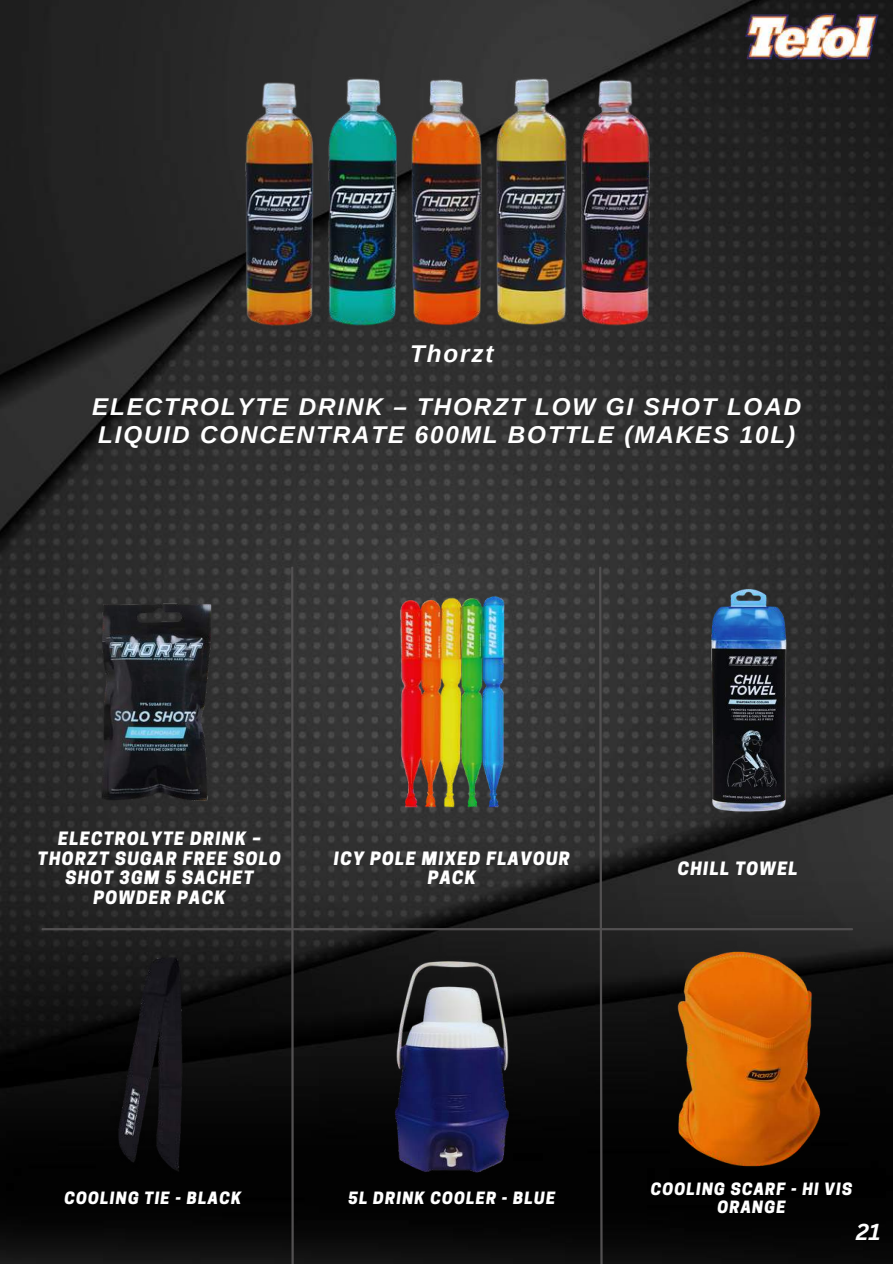
<style>
.page{position:relative;width:893px;height:1264px;background:#fff}
.page>*{position:absolute;margin:0;border:0;box-sizing:border-box;transform-origin:0 0}
.t1{font:italic 700 24.3px/52.8px "Arimo";letter-spacing:.075em;color:#fff;text-align:center}
.t2{font:italic 700 22.5px "Canva Sans";color:#fff}
.t3{font:italic 800 17.25px/19.5px "Cooper Hewitt";letter-spacing:.075em;color:#fff;text-align:center}
.t4{font:italic 800 15.9px/18px "Cooper Hewitt";letter-spacing:.075em;color:#fff;text-align:center}
</style>
<div class="page">
<img style="left:0;top:0;width:892px;height:1263px">
<hr style="left:43px;top:928px;width:809px;height:2px;background:#525051">
<svg style="left:290px;top:565px;width:5px;height:698px;background:#363535"></svg>
<img style="left:744px;top:12px;width:135px;height:48px">
<svg style="left:598px;top:565px;width:6px;height:698px;background:#313031"></svg>
<img style="left:239px;top:76px;width:416px;height:253px">
<img style="left:46px;top:595px;width:213px;height:214px">
<img style="left:396px;top:594px;width:112px;height:216px">
<img style="left:341px;top:956px;width:222px;height:221px">
<img style="left:636px;top:946px;width:225px;height:225px">
<img style="left:37px;top:951px;width:226px;height:226px">
<img style="left:630px;top:584px;width:237px;height:236px">
<h1 class="t1" style="left:92px;top:327px;width:710px">Thorzt<br>ELECTROLYTE DRINK – THORZT LOW GI SHOT LOAD</h1>
<h1 class="t1" style="left:98px;top:408px;width:698px">LIQUID CONCENTRATE 600ML BOTTLE (MAKES 10L)</h1>
<p class="t3" style="left:38px;top:831px;width:244px">ELECTROLYTE DRINK –<br>THORZT SUGAR FREE SOLO<br>SHOT 3GM 5 SACHET<br>POWDER PACK</p>
<p class="t3" style="left:334px;top:850px;width:237px">ICY POLE MIXED FLAVOUR<br>PACK</p>
<p class="t3" style="left:677px;top:860px;width:122px">CHILL TOWEL</p>
<p class="t4" style="left:64px;top:1190px;width:178px">COOLING TIE - BLACK</p>
<p class="t4" style="left:348px;top:1190px;width:208px">5L DRINK COOLER - BLUE</p>
<p class="t4" style="left:650px;top:1181px;width:203px">COOLING SCARF - HI VIS<br>ORANGE</p>
<h2 class="t2" style="left:856px;top:1215px;width:26px">21</h2>
</div>
